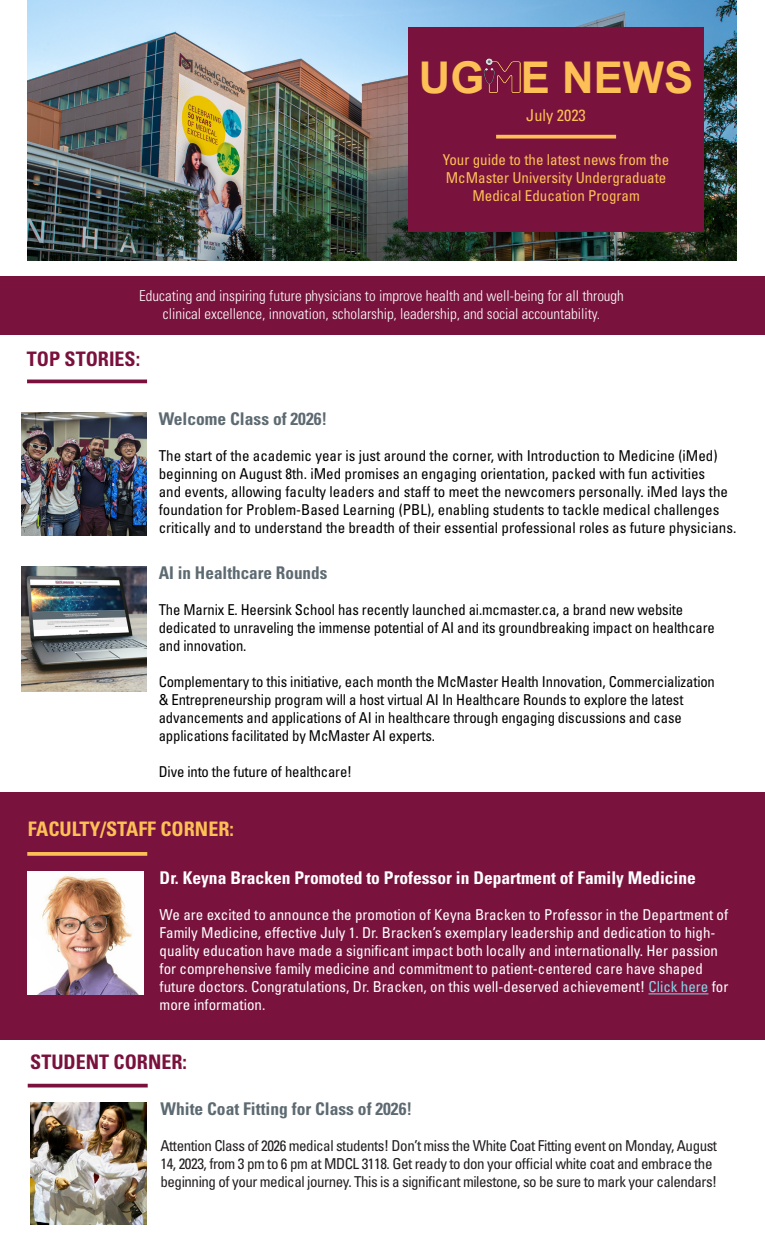
<style>
.page{position:relative;width:765px;height:1260px;background:#fff}
.page>*{position:absolute;margin:0;border:0;box-sizing:border-box;transform-origin:0 0}
.t1{font:700 43.75px "Arial";color:#fdc056}
.t2{font:700 condensed 20px "Univers LT Std";color:#7a113d}
.t3{font:700 condensed 20px "Univers LT Std";color:#fdc056}
.t4{font:700 condensed 17.5px "Univers LT Std";color:#5d6a71}
.t5{font:700 condensed 17.5px "Univers LT Std";color:#fff}
.t6{font:condensed 16.25px "Univers LT Std";color:#fdc056}
.t7{font:condensed 15px/18px "Univers LT Std";letter-spacing:-.01em;color:#000}
.t8{font:condensed 15px/18px "Univers LT Std";color:#fff}
.t9{font:condensed 15px/18px "Univers LT Std";letter-spacing:-.03em;color:#231f20}
.t10{font:300 condensed 15px/18px "Univers LT Std";color:#fff;text-align:center}
.t11{font:condensed 15px/18px "Univers LT Std";color:#fdc056}
.s1{color:#7a113d}
.s2{color:#8bd3e6}
</style>
<div class="page">
<div style="left:0;top:276px;width:765px;height:59px;background:#79133e"></div>
<img style="left:27px;top:0;width:710px;height:261px">
<div style="left:408px;top:28px;width:296px;height:204px;background:#79133e"></div>
<img style="left:484px;top:59px;width:37px;height:34px">
<svg style="left:496px;top:135px;width:120px;height:4px"></svg>
<hr style="left:27px;top:380px;width:120px;height:3px;background:#7a113d">
<img style="left:21px;top:567px;width:125px;height:125px">
<img style="left:21px;top:413px;width:125px;height:123px">
<div style="left:0;top:792px;width:765px;height:247px;background:#79133e"></div>
<svg style="left:27px;top:852px;width:120px;height:4px"></svg>
<hr style="left:648px;top:994px;width:60px;height:1px;background:#8bd3e6">
<img style="left:28px;top:872px;width:116px;height:122px">
<img style="left:30px;top:1103px;width:116px;height:121px">
<svg style="left:28px;top:1084px;width:120px;height:4px"></svg>
<p class="t1" style="left:419px;top:47px;width:276px">UG<span class="s1">M</span>E NEWS</p>
<p class="t6" style="left:526px;top:105px;width:61px">July 2023</p>
<p class="t11" style="left:443px;top:150px;width:228px">Your guide to the latest news from the<br>McMaster University Undergraduate</p>
<p class="t11" style="left:472px;top:186px;width:169px">Medical Education Program</p>
<p class="t10" style="left:139px;top:287px;width:486px">Educating and inspiring future physicians to improve health and well-being for all through clinical excellence, innovation, scholarship, leadership, and social accountability.</p>
<p class="t2" style="left:27px;top:347px;width:115px">TOP STORIES:</p>
<p class="t4" style="left:159px;top:408px;width:170px">Welcome Class of 2026!</p>
<p class="t7" style="left:159px;top:447px;width:579px">The start of the academic year is just around the corner, with Introduction to Medicine (iMed) beginning on August 8th. iMed promises an engaging orientation, packed with fun activities<br>and events, allowing faculty leaders and staff to meet the newcomers personally. iMed lays the foundation for Problem-Based Learning (PBL), enabling students to tackle medical challenges critically and to understand the breadth of their essential professional roles as future physicians.</p>
<p class="t4" style="left:159px;top:562px;width:170px">AI in Healthcare Rounds</p>
<p class="t7" style="left:159px;top:601px;width:558px">The Marnix E. Heersink School has recently launched ai.mcmaster.ca, a brand new website dedicated to unraveling the immense potential of AI and its groundbreaking impact on healthcare and innovation.</p>
<p class="t7" style="left:159px;top:673px;width:558px">Complementary to this initiative, each month the McMaster Health Innovation, Commercialization &amp; Entrepreneurship program will a host virtual AI In Healthcare Rounds to explore the latest advancements and applications of AI in healthcare through engaging discussions and case applications facilitated by McMaster AI experts.</p>
<p class="t7" style="left:159px;top:763px;width:195px">Dive into the future of healthcare!</p>
<p class="t3" style="left:28px;top:816px;width:208px">FACULTY/STAFF CORNER:</p>
<p class="t5" style="left:160px;top:867px;width:538px">Dr. Keyna Bracken Promoted to Professor in Department of Family Medicine</p>
<p class="t8" style="left:160px;top:906px;width:570px">We are excited to announce the promotion of Keyna Bracken to Professor in the Department of Family Medicine, effective July 1. Dr. Bracken’s exemplary leadership and dedication to high&shy;quality education have made a significant impact both locally and internationally. Her passion for comprehensive family medicine and commitment to patient-centered care have shaped future doctors. Congratulations, Dr. Bracken, on this well-deserved achievement! <span class="s2">Click here</span> for more information.</p>
<p class="t2" style="left:30px;top:1049px;width:158px">STUDENT CORNER:</p>
<p class="t4" style="left:161px;top:1098px;width:253px">White Coat Fitting for Class of 2026!</p>
<p class="t9" style="left:161px;top:1137px;width:558px">Attention Class of 2026 medical students! Don’t miss the White Coat Fitting event on Monday, August<br>14, 2023, from 3 pm to 6 pm at MDCL 3118. Get ready to don your official white coat and embrace the beginning of your medical journey. This is a significant milestone, so be sure to mark your calendars!</p>
</div>
